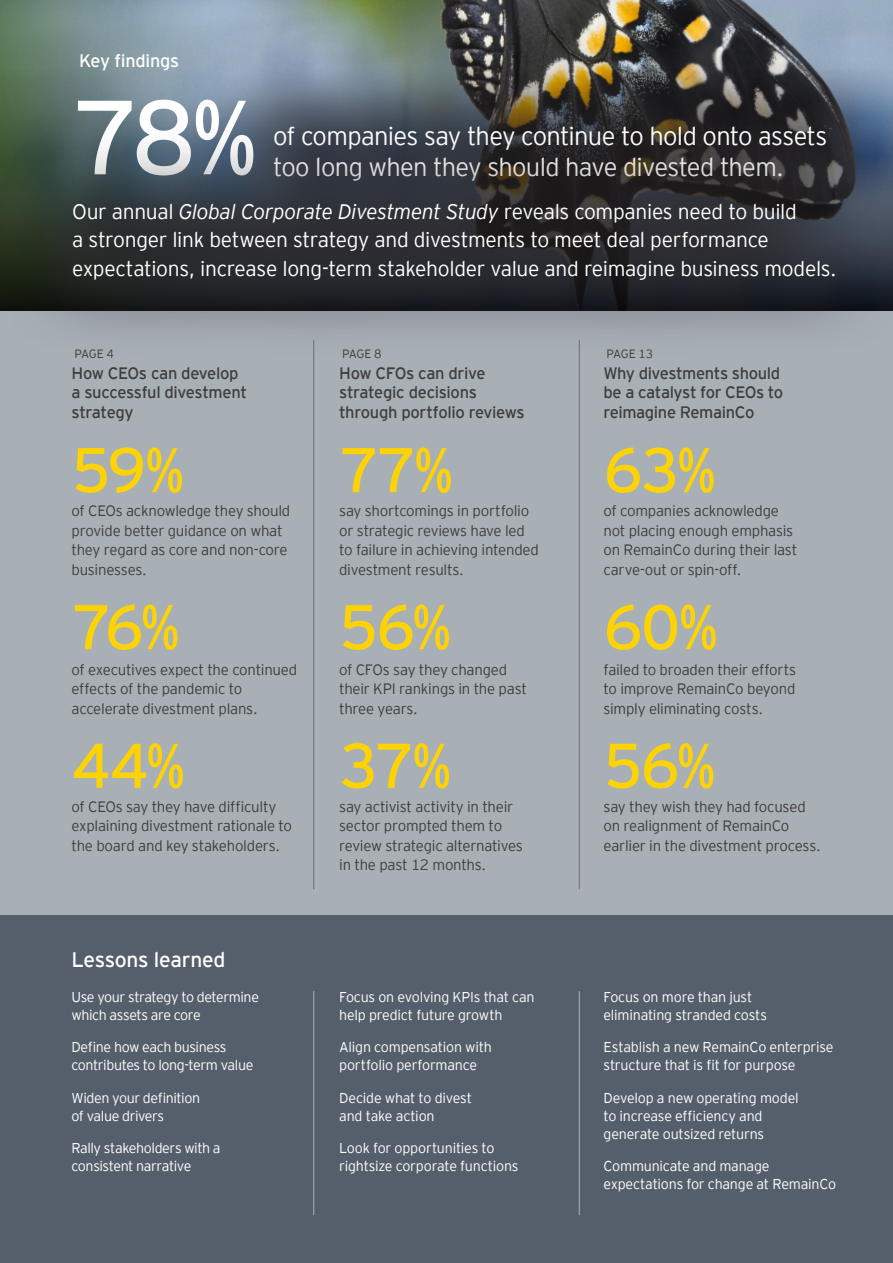
<style>
.page{position:relative;width:893px;height:1263px;background:#fff}
.page>*{position:absolute;margin:0;border:0;box-sizing:border-box;transform-origin:0 0}
.Chapter_No{font:105px "EY Interstate";color:#fff}
.Chapter_No-2{font:63px "EY Interstate";letter-spacing:-.03em;color:#fed304}
.Chapter_Title{font:300 25.5px "EY Interstate";letter-spacing:-.03em;color:#fff}
.Body_Copy{font:300 21px/28.5px "EY Interstate";letter-spacing:-.015em;color:#fff}
.Section_header{font:21px "EY Interstate";letter-spacing:-.015em;color:#fff}
.Section_header-2{font:18px "EY Interstate";letter-spacing:-.015em;color:#fff}
.Body_header_2{font:16.5px/19.5px "EY Interstate";letter-spacing:-.025em;color:#3e3e3f}
.Inside_Cover_-_Name{font:300 15px/19.5px "EY Interstate";letter-spacing:-.02em;color:#3e3e3f}
.KF_Entry_Text{font:300 14.25px/18px "EY Interstate";letter-spacing:-.02em;color:#fff}
.Section_Heading{font:300 12px "EY Interstate";letter-spacing:-.035em;color:#3e3e3f}
.s1{font-style:italic}
</style>
<div class="page">
<div style="left:0;top:801px;width:893px;height:462px;background:#545f6b"></div>
<div style="left:0;top:297px;width:893px;height:618px;background:#a8b0b6"></div>
<img style="left:0;top:0;width:893px;height:68px">
<svg style="left:0;top:68px;width:180px;height:55px;background:#6a807d"></svg>
<div style="left:180px;top:32px;width:713px;height:242px;background:#231f20;opacity:.75"></div>
<div style="left:0;top:123px;width:893px;height:236px;background:#231f20;opacity:.75"></div>
<hr style="left:313px;top:340px;width:1px;height:549px;background:#696c79">
<hr style="left:579px;top:340px;width:1px;height:549px;background:#696c79">
<hr style="left:313px;top:991px;width:1px;height:224px;background:#a8b0b6">
<hr style="left:579px;top:991px;width:1px;height:224px;background:#a8b0b6">
<p class="Section_header-2" style="left:79px;top:48px;width:102px">Key findings</p>
<p class="Chapter_No" style="left:72px;top:62px;width:186px">78%</p>
<p class="Chapter_Title" style="left:273px;top:118px;width:556px">of companies say they continue to hold onto assets</p>
<p class="Chapter_Title" style="left:273px;top:149px;width:512px">too long when they should have divested them.</p>
<p class="Body_Copy" style="left:72px;top:196px;width:766px">Our annual <span class="s1">Global Corporate Divestment Study</span> reveals companies need to build<br>a stronger link between strategy and divestments to meet deal performance expectations, increase long-term stakeholder value and reimagine business models.</p>
<p class="Section_Heading" style="left:74px;top:345px;width:41px">PAGE 4</p>
<p class="Section_Heading" style="left:342px;top:345px;width:41px">PAGE 8</p>
<p class="Section_Heading" style="left:606px;top:345px;width:48px">PAGE 13</p>
<p class="Body_header_2" style="left:339px;top:362px;width:187px">How CFOs can drive strategic decisions through portfolio reviews</p>
<p class="Body_header_2" style="left:603px;top:362px;width:181px">Why divestments should be a catalyst for CEOs to reimagine RemainCo</p>
<p class="Body_header_2" style="left:72px;top:362px;width:177px">How CEOs can develop a successful divestment strategy</p>
<p class="Chapter_No-2" style="left:72px;top:425px;width:114px">59%</p>
<p class="Inside_Cover_-_Name" style="left:72px;top:500px;width:220px">of CEOs acknowledge they should provide better guidance on what they regard as core and non-core businesses.</p>
<p class="Chapter_No-2" style="left:339px;top:425px;width:115px">77%</p>
<p class="Inside_Cover_-_Name" style="left:339px;top:500px;width:201px">say shortcomings in portfolio or strategic reviews have led to failure in achieving intended divestment results.</p>
<p class="Chapter_No-2" style="left:603px;top:425px;width:114px">63%</p>
<p class="Inside_Cover_-_Name" style="left:603px;top:500px;width:195px">of companies acknowledge not placing enough emphasis on RemainCo during their last carve-out or spin-off.</p>
<p class="Chapter_No-2" style="left:72px;top:582px;width:110px">76%</p>
<p class="Chapter_No-2" style="left:339px;top:582px;width:114px">56%</p>
<p class="Chapter_No-2" style="left:603px;top:582px;width:116px">60%</p>
<p class="Inside_Cover_-_Name" style="left:72px;top:658px;width:227px">of executives expect the continued effects of the pandemic to accelerate divestment plans.</p>
<p class="Inside_Cover_-_Name" style="left:339px;top:658px;width:189px">of CFOs say they changed their KPI rankings in the past three years.</p>
<p class="Inside_Cover_-_Name" style="left:603px;top:658px;width:194px;text-align:justify">failed to broaden their efforts to improve RemainCo beyond simply eliminating costs.</p>
<p class="Chapter_No-2" style="left:72px;top:721px;width:115px">44%</p>
<p class="Inside_Cover_-_Name" style="left:72px;top:796px;width:222px">of CEOs say they have difficulty explaining divestment rationale to the board and key stakeholders.</p>
<p class="Section_header" style="left:72px;top:944px;width:155px">Lessons learned</p>
<p class="KF_Entry_Text" style="left:72px;top:986px;width:189px">Use your strategy to determine which assets are core</p>
<p class="KF_Entry_Text" style="left:72px;top:1037px;width:183px">Define how each business contributes to long-term value</p>
<p class="KF_Entry_Text" style="left:72px;top:1088px;width:130px">Widen your definition of value drivers</p>
<p class="KF_Entry_Text" style="left:72px;top:1138px;width:151px">Rally stakeholders with a consistent narrative</p>
<p class="Chapter_No-2" style="left:339px;top:721px;width:114px">37%</p>
<p class="Inside_Cover_-_Name" style="left:339px;top:796px;width:185px">say activist activity in their sector prompted them to review strategic alternatives in the past 12 months.</p>
<p class="KF_Entry_Text" style="left:339px;top:986px;width:197px">Focus on evolving KPIs that can help predict future growth</p>
<p class="KF_Entry_Text" style="left:339px;top:1037px;width:154px">Align compensation with portfolio performance</p>
<p class="KF_Entry_Text" style="left:339px;top:1088px;width:134px">Decide what to divest and take action</p>
<p class="KF_Entry_Text" style="left:339px;top:1138px;width:181px">Look for opportunities to rightsize corporate functions</p>
<p class="Chapter_No-2" style="left:603px;top:721px;width:114px">56%</p>
<p class="Inside_Cover_-_Name" style="left:603px;top:796px;width:219px">say they wish they had focused on realignment of RemainCo earlier in the divestment process.</p>
<p class="KF_Entry_Text" style="left:603px;top:986px;width:165px">Focus on more than just eliminating stranded costs</p>
<p class="KF_Entry_Text" style="left:603px;top:1037px;width:232px">Establish a new RemainCo enterprise structure that is fit for purpose</p>
<p class="KF_Entry_Text" style="left:603px;top:1088px;width:197px">Develop a new operating model to increase efficiency and generate outsized returns</p>
<p class="KF_Entry_Text" style="left:603px;top:1156px;width:234px">Communicate and manage expectations for change at RemainCo</p>
</div>
